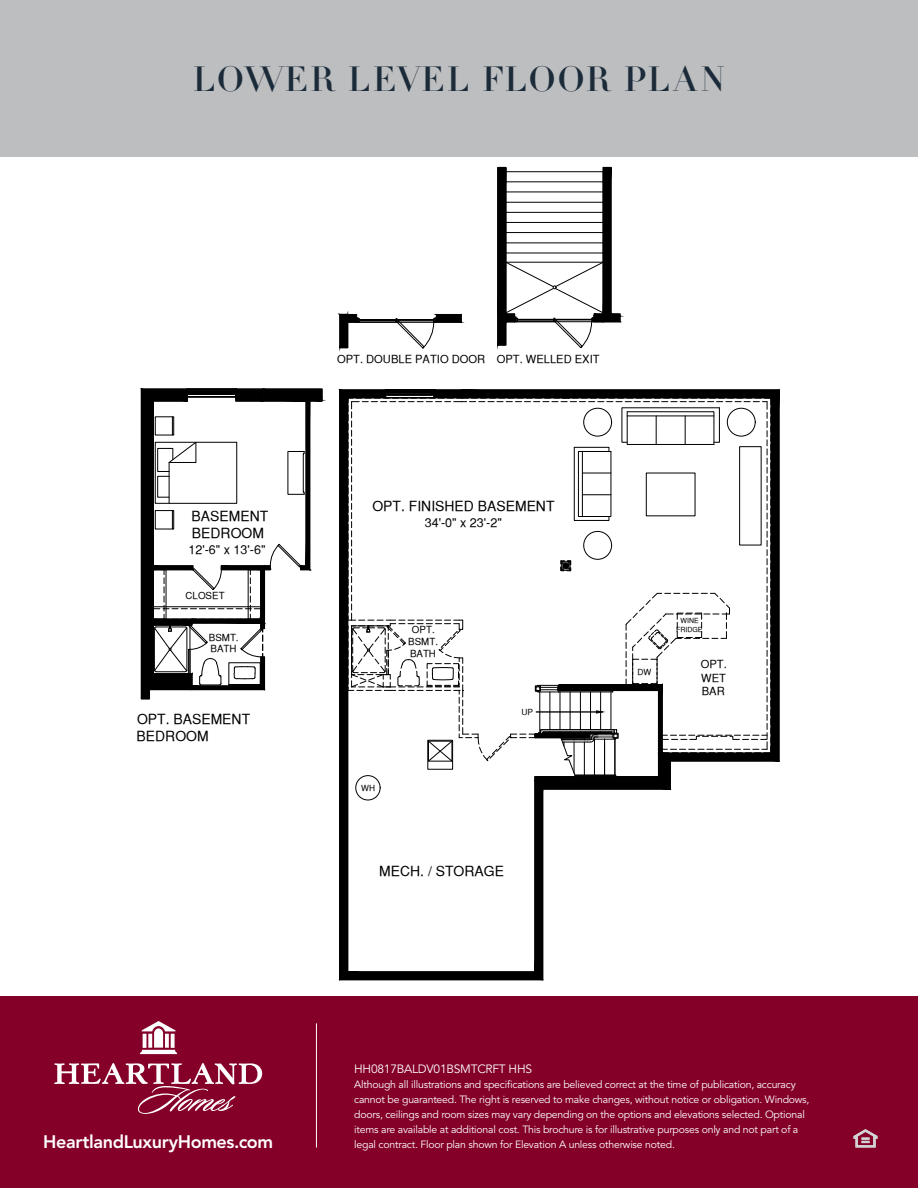
<style>
.page{position:relative;width:918px;height:1188px;background:#fff}
.page>*{position:absolute;margin:0;border:0;box-sizing:border-box;transform-origin:0 0}
.t1{font:34.5px "Didot LT Std Headline";letter-spacing:.035em;color:#1c2b39}
.t2{font:800 18px "Avenir LT Std";letter-spacing:-.02em;color:#fff}
.t3{font:13.95px/17px "Sans Serif";color:#000}
.t4{font:12.6px "Sans Serif";color:#000}
.t5{font:12px "Avenir LT Std";letter-spacing:-.02em;color:#fff}
.t6{font:11.1px/13.5px "Sans Serif";color:#000;text-align:justify}
.t7{font:10.5px/15px "Avenir LT Std";letter-spacing:-.02em;color:#fff}
.t8{font:9.75px/11.9px "Sans Serif";color:#000;text-align:center}
.t9{font:8.4px "Sans Serif";color:#000}
.t10{font:6.9px/8.6px "Sans Serif";color:#000;text-align:center}
</style>
<div class="page">
<div style="left:0;top:0;width:918px;height:157px;background:#bcbec0"></div>
<div style="left:0;top:996px;width:918px;height:192px;background:#840029"></div>
<svg style="left:54px;top:1063px;width:208px;height:51px"></svg>
<svg style="left:140px;top:1021px;width:37px;height:33px"></svg>
<hr style="left:316px;top:1023px;width:1px;height:125px;background:#fff">
<svg style="left:854px;top:1129px;width:24px;height:19px"></svg>
<div style="left:359px;top:319px;width:75px;height:2px;border:1px solid #000"></div>
<div style="left:359px;top:320px;width:37px;height:3px;border:1px solid #000"></div>
<svg style="left:396px;top:314px;width:66px;height:35px"></svg>
<svg style="left:341px;top:314px;width:19px;height:34px"></svg>
<div style="left:339px;top:314px;width:9px;height:34px;border:1px solid #000"></div>
<svg style="left:140px;top:388px;width:183px;height:312px"></svg>
<div style="left:155px;top:416px;width:19px;height:19px;border:1px solid #000"></div>
<svg style="left:338px;top:389px;width:442px;height:591px"></svg>
<svg style="left:497px;top:167px;width:124px;height:182px"></svg>
<h1 class="t1" style="left:193px;top:58px;width:534px">LOWER LEVEL FLOOR PLAN</h1>
<h3 class="t3" style="left:192px;top:508px;width:78px">BASEMENT<br>BEDROOM</h3>
<p class="t4" style="left:188px;top:542px;width:79px">12'-6" x 13'-6"</p>
<p class="t8" style="left:186px;top:590px;width:41px">CLOSET</p>
<p class="t8" style="left:209px;top:631px;width:31px;text-align:left">BSMT.<br>BATH</p>
<h3 class="t3" style="left:137px;top:711px;width:115px">OPT. BASEMENT<br>BEDROOM</h3>
<p class="t6" style="left:337px;top:352px;width:150px">OPT. DOUBLE PATIO DOOR</p>
<p class="t6" style="left:497px;top:353px;width:104px">OPT. WELLED EXIT</p>
<h3 class="t3" style="left:372px;top:497px;width:184px">OPT. FINISHED BASEMENT</h3>
<p class="t4" style="left:425px;top:515px;width:79px">34'-0" x 23'-2"</p>
<p class="t8" style="left:408px;top:623px;width:31px">OPT.<br>BSMT.<br>BATH</p>
<p class="t9" style="left:361px;top:784px;width:15px">WH</p>
<p class="t9" style="left:521px;top:707px;width:13px">UP</p>
<h3 class="t3" style="left:379px;top:862px;width:126px">MECH. / STORAGE</h3>
<p class="t9" style="left:638px;top:668px;width:15px">DW</p>
<p class="t10" style="left:676px;top:616px;width:28px">WINE<br>FRIDGE</p>
<p class="t6" style="left:701px;top:658px;width:28px">OPT.<br>WET BAR</p>
<p class="t5" style="left:354px;top:1062px;width:179px">HH0817BALDV01BSMTCRFT HHS</p>
<p class="t7" style="left:354px;top:1077px;width:457px">Although all illustrations and specifications are believed correct at the time of publication, accuracy cannot be guaranteed. The right is reserved to make changes, without notice or obligation. Windows, doors, ceilings and room sizes may vary depending on the options and elevations selected. Optional items are available at additional cost. This brochure is for illustrative purposes only and not part of a</p>
<h2 class="t2" style="left:43px;top:1131px;width:231px">HeartlandLuxuryHomes.com</h2>
<p class="t7" style="left:354px;top:1137px;width:322px">legal contract. Floor plan shown for Elevation A unless otherwise noted.</p>
</div>
